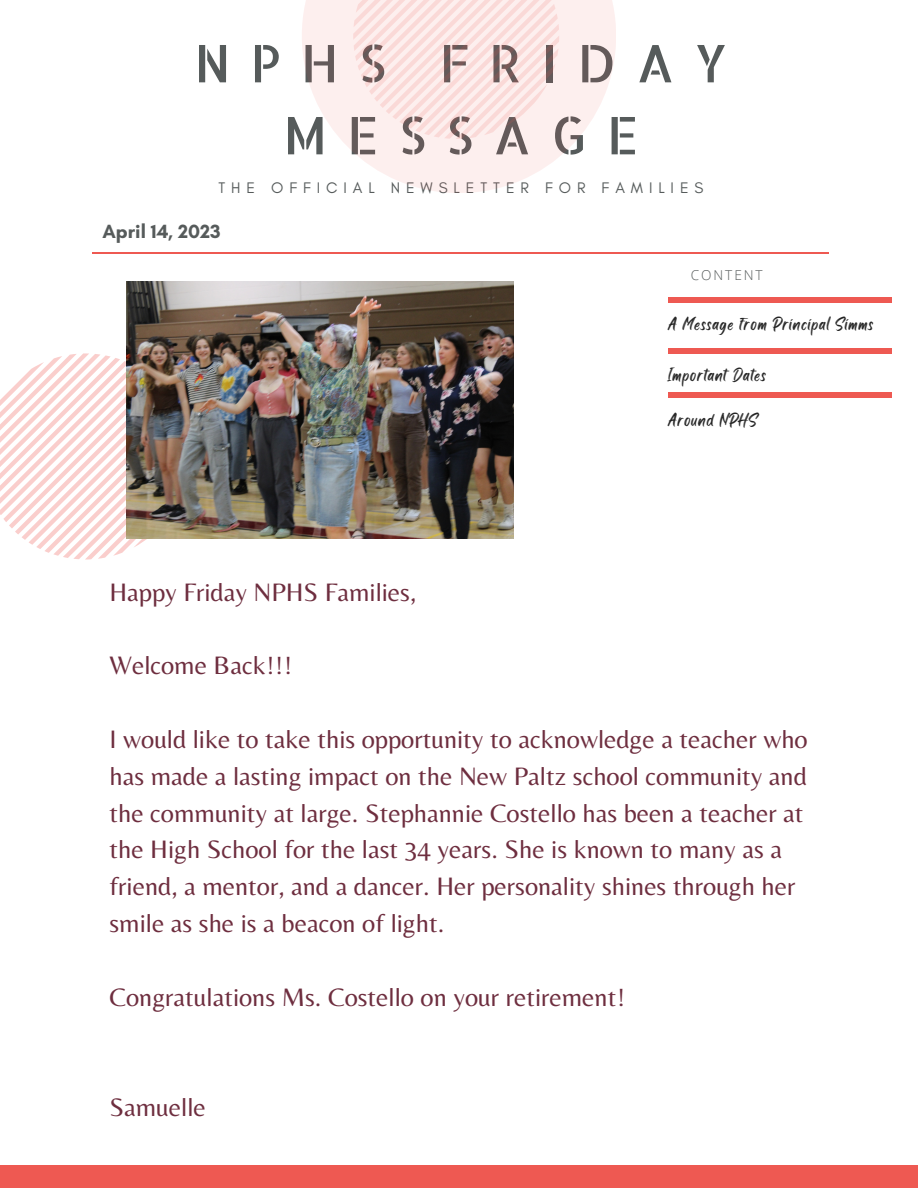
<style>
.page{position:relative;width:918px;height:1188px;background:#fff}
.page>*{position:absolute;margin:0;border:0;box-sizing:border-box;transform-origin:0 0}
.t1{font:51.9px/72px "Allerta Stencil";letter-spacing:.38em;color:#565b5b;text-align:center}
.t2{font:26.25px/36.8px "Belleza";color:#6e2e3f}
.t3{font:700 19.5px "Glacial Indifference";color:#565b5b}
.t4{font:16.65px "Black Bones";letter-spacing:.06em;color:#222}
.t5{font:15.6px "Glacial Indifference";letter-spacing:.38em;color:#565b5b}
.t6{font:300 13.65px "Open Sans";letter-spacing:.14em;color:#565b5b}
</style>
<div class="page">
<div style="left:302px;top:0;width:314px;height:193px;background:linear-gradient(to right,#fef3f3,#fef3f2)"></div>
<svg style="left:353px;top:0;width:206px;height:139px;background:#fbe5e4"></svg>
<svg style="left:0;top:353px;width:147px;height:207px"></svg>
<hr style="left:92px;top:252px;width:737px;height:1px;background:#ee5952">
<div style="left:0;top:1165px;width:918px;height:23px;background:#ee5952"></div>
<div style="left:668px;top:297px;width:224px;height:5px;background:#ee5952"></div>
<div style="left:668px;top:348px;width:224px;height:6px;background:#ee5952"></div>
<div style="left:668px;top:392px;width:224px;height:6px;background:#ee5952"></div>
<img style="left:126px;top:281px;width:387px;height:258px">
<h1 class="t1" style="left:194px;top:26px;width:535px">NPHS FRIDAY<br>MESSAGE</h1>
<p class="t5" style="left:218px;top:178px;width:487px">THE OFFICIAL NEWSLETTER FOR FAMILIES</p>
<p class="t3" style="left:102px;top:220px;width:120px">April 14, 2023</p>
<p class="t2" style="left:110px;top:573px;width:308px">Happy Friday NPHS Families,</p>
<p class="t2" style="left:110px;top:647px;width:184px">Welcome Back!!!</p>
<p class="t6" style="left:691px;top:266px;width:73px">CONTENT</p>
<p class="t4" style="left:668px;top:312px;width:207px">A Message from Principal Simms</p>
<p class="t4" style="left:668px;top:364px;width:100px">Important Dates</p>
<p class="t4" style="left:668px;top:408px;width:91px">Around NPHS</p>
<p class="t2" style="left:110px;top:720px;width:700px">I would like to take this opportunity to acknowledge a teacher who has made a lasting impact on the New Paltz school community and the community at large. Stephannie Costello has been a teacher at the High School for the last 34 years. She is known to many as a friend, a mentor, and a dancer. Her personality shines through her smile as she is a beacon of light.</p>
<p class="t2" style="left:110px;top:978px;width:517px">Congratulations Ms. Costello on your retirement!</p>
<p class="t2" style="left:110px;top:1088px;width:98px">Samuelle</p>
</div>
